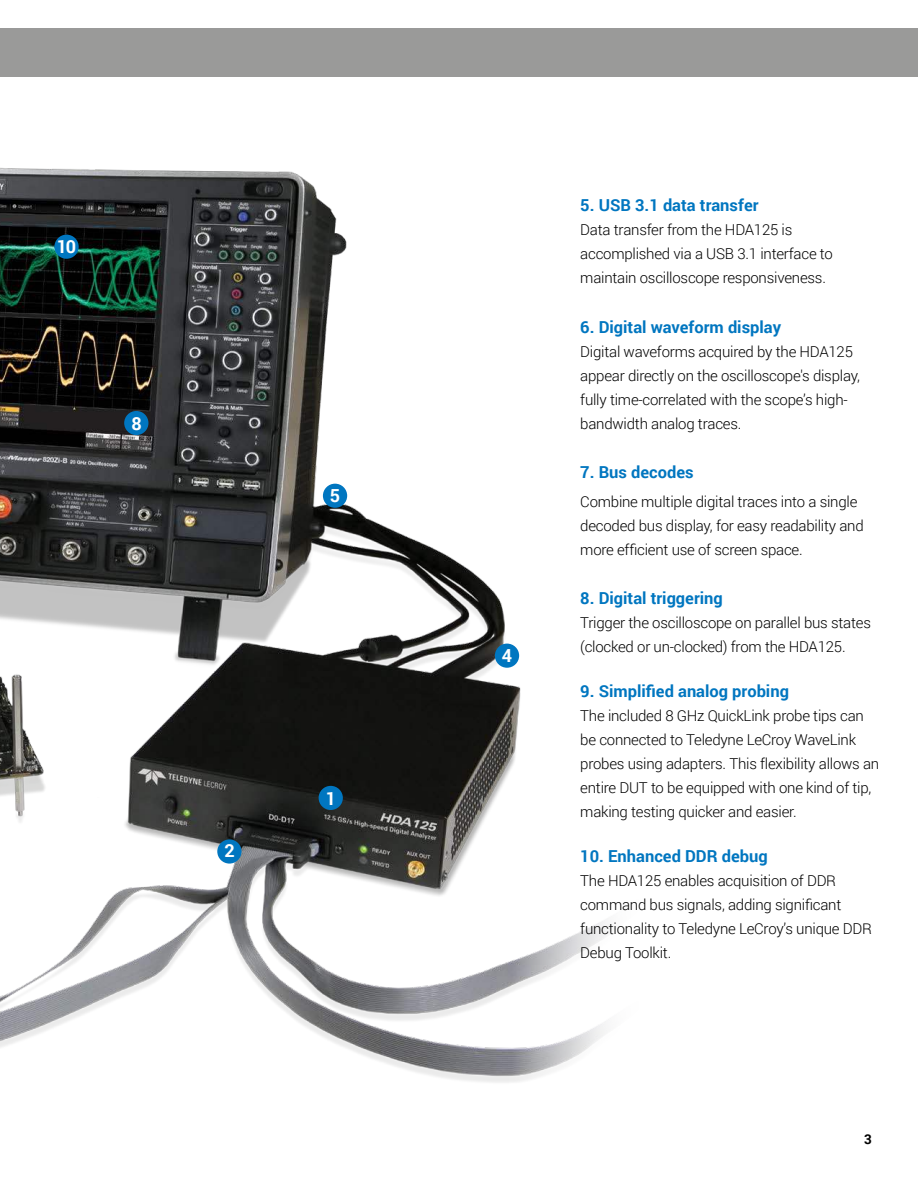
<style>
.page{position:relative;width:918px;height:1188px;background:#fff}
.page>*{position:absolute;margin:0;border:0;box-sizing:border-box;transform-origin:0 0}
.t1{font:700 18px "Roboto";color:#fff}
.t2{font:700 16.5px "Roboto";color:#0076c0}
.t3{font:300 15px/24px "Roboto";letter-spacing:-.015em;color:#000}
.t4{font:700 13.5px "Roboto";color:#000}
</style>
<div class="page">
<div style="left:0;top:28px;width:918px;height:49px;background:#9a9a99"></div>
<img style="left:0;top:167px;width:608px;height:916px">
<div style="left:323px;top:484px;width:24px;height:24px;background:#0076c0;border-radius:50%"></div>
<div style="left:495px;top:644px;width:24px;height:24px;background:#0076c0;border-radius:50%"></div>
<div style="left:124px;top:411px;width:24px;height:24px;background:#0076c0;border-radius:50%"></div>
<div style="left:319px;top:786px;width:24px;height:24px;background:#0076c0;border-radius:50%"></div>
<div style="left:54px;top:235px;width:25px;height:24px;background:#0076c0;border-radius:50%"></div>
<div style="left:217px;top:839px;width:25px;height:25px;background:#0076c0;border-radius:50%"></div>
<p class="t1" style="left:57px;top:239px;width:21px">10</p>
<p class="t1" style="left:132px;top:416px;width:12px">8</p>
<p class="t1" style="left:330px;top:488px;width:12px">5</p>
<p class="t1" style="left:224px;top:843px;width:12px">2</p>
<p class="t1" style="left:326px;top:791px;width:12px">1</p>
<p class="t1" style="left:502px;top:647px;width:12px">4</p>
<p class="t2" style="left:580px;top:198px;width:180px">5. USB 3.1 data transfer</p>
<p class="t3" style="left:580px;top:219px;width:254px">Data transfer from the HDA125 is accomplished via a USB 3.1 interface to maintain oscilloscope responsiveness.</p>
<p class="t2" style="left:580px;top:320px;width:202px">6. Digital waveform display</p>
<p class="t3" style="left:580px;top:340px;width:281px">Digital waveforms acquired by the HDA125 appear directly on the oscilloscope's display, fully time-correlated with the scope’s high&shy;bandwidth analog traces.</p>
<p class="t2" style="left:580px;top:465px;width:115px">7. Bus decodes</p>
<p class="t3" style="left:580px;top:490px;width:285px">Combine multiple digital traces into a single decoded bus display, for easy readability and more ef昀椀cient use of screen space.</p>
<p class="t2" style="left:580px;top:591px;width:144px">8. Digital triggering</p>
<p class="t3" style="left:580px;top:612px;width:292px">Trigger the oscilloscope on parallel bus states (clocked or un-clocked) from the HDA125.</p>
<p class="t2" style="left:580px;top:680px;width:210px">9. Simpli昀椀ed analog probing</p>
<p class="t3" style="left:580px;top:705px;width:301px">The included 8 GHz QuickLink probe tips can be connected to Teledyne LeCroy WaveLink probes using adapters. This flexibility allows an entire DUT to be equipped with one kind of tip, making testing quicker and easier.</p>
<p class="t2" style="left:580px;top:849px;width:189px">10. Enhanced DDR debug</p>
<p class="t3" style="left:580px;top:870px;width:293px">The HDA125 enables acquisition of DDR command bus signals, adding signi昀椀cant functionality to Teledyne LeCroy’s unique DDR Debug Toolkit.</p>
<p class="t4" style="left:864px;top:1133px;width:9px">3</p>
</div>
